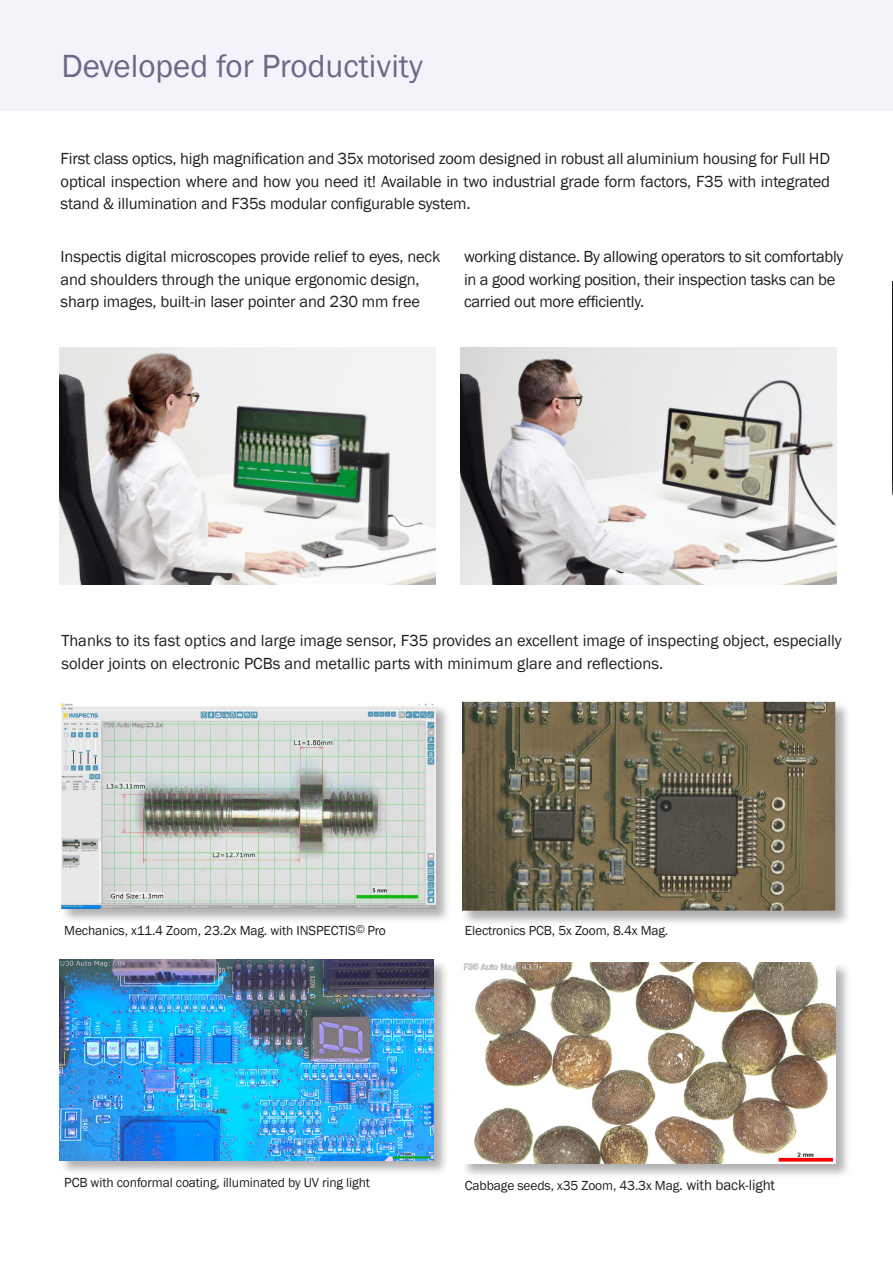
<style>
.page{position:relative;width:893px;height:1263px;background:#fff}
.page>*{position:absolute;margin:0;border:0;box-sizing:border-box;transform-origin:0 0}
.t1{font:33px "Franklin Gothic";color:#6c6988}
.t2{font:16.5px/22.5px "Franklin Gothic";letter-spacing:-.01em;color:#231f20}
.t3{font:13.5px "Franklin Gothic";letter-spacing:-.01em;color:#231f20}
.s1{font-size:12px}
.s2{font-size:15px}
</style>
<div class="page">
<div style="left:461px;top:701px;width:390px;height:225px;background:#231f20;opacity:.35"></div>
<img style="left:462px;top:702px;width:373px;height:209px">
<div style="left:61px;top:703px;width:390px;height:221px;background:#231f20;opacity:.35"></div>
<img style="left:61px;top:704px;width:375px;height:204px">
<div style="left:461px;top:962px;width:390px;height:217px;background:#231f20;opacity:.35"></div>
<img style="left:462px;top:962px;width:374px;height:201px">
<div style="left:59px;top:959px;width:390px;height:217px;background:#231f20;opacity:.35"></div>
<img style="left:60px;top:960px;width:374px;height:201px">
<div style="left:0;top:0;width:893px;height:111px;background:#f4f3fa"></div>
<img style="left:892px;top:281px;width:1px;height:215px">
<img style="left:59px;top:347px;width:376px;height:238px">
<img style="left:460px;top:347px;width:376px;height:238px">
<p class="t1" style="left:61px;top:46px;width:363px">Developed for Productivity</p>
<p class="t2" style="left:61px;top:148px;width:771px;text-align:justify">First class optics, high magnification and 35x motorised zoom designed in robust all aluminium housing for Full HD optical inspection where and how you need it! Available in two industrial grade form factors, F35 with integrated stand &amp; illumination and F35s modular configurable system.</p>
<p class="t2" style="left:61px;top:246px;width:381px">Inspectis digital microscopes provide relief to eyes, neck and shoulders through the unique ergonomic design, sharp images, built-in laser pointer and 230 mm free</p>
<p class="t2" style="left:464px;top:246px;width:381px">working distance. By allowing operators to sit comfortably in a good working position, their inspection tasks can be carried out more efficiently.</p>
<p class="t2" style="left:61px;top:630px;width:782px">Thanks to its fast optics and large image sensor, F35 provides an excellent image of inspecting object, especially solder joints on electronic PCBs and metallic parts with minimum glare and reflections.</p>
<p class="t3" style="left:64px;top:922px;width:323px">Mechanics, x11.4 Zoom, 23.2x Mag. with INSPECTIS<span class="s1">©</span> Pro</p>
<p class="t3" style="left:465px;top:922px;width:205px">Electronics PCB, 5x Zoom, 8.4x Mag.</p>
<p class="t3" style="left:64px;top:1174px;width:307px">PCB with conformal coating, illuminated by UV ring light</p>
<p class="t3" style="left:465px;top:1177px;width:312px">Cabbage seeds, x35 Zoom, 43.3x Mag<span class="s2">. with back-light</span></p>
</div>
